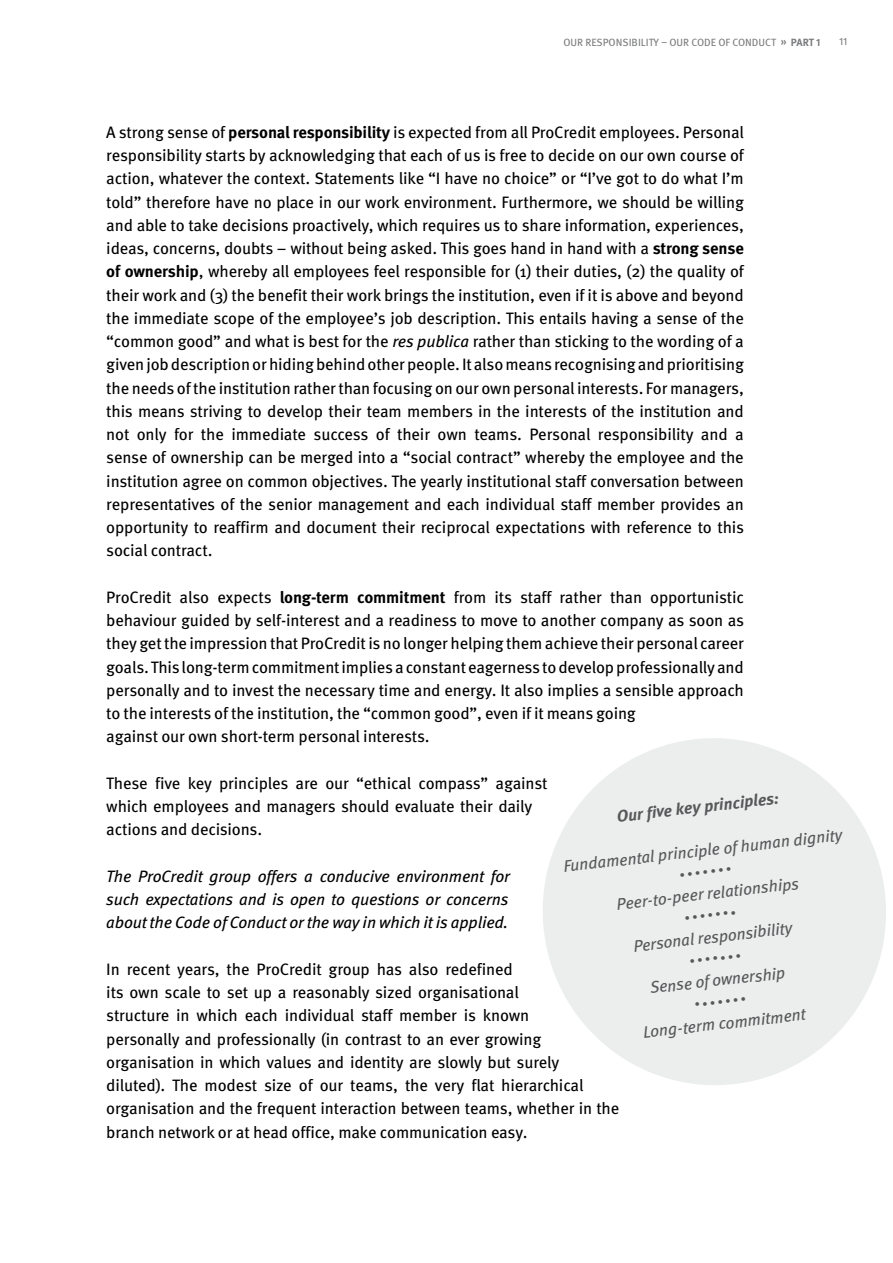
<style>
.page{position:relative;width:893px;height:1263px;background:#fff}
.page>*{position:absolute;margin:0;border:0;box-sizing:border-box;transform-origin:0 0}
.t1{font:16.5px/23.2px "Meta Pro";letter-spacing:-.01em;color:#000}
.t2{font:italic 16.5px/23.2px "Meta Pro";letter-spacing:-.01em;color:#000;text-align:justify}
.t3{font:italic 16.5px "Meta Pro";color:#58585a}
.t4{font:italic 700 16.5px "Meta Pro";color:#58585a}
.t5{font:10.5px "Meta Pro";color:#7b7c7e}
.t6{font:italic 10.5px "Meta Pro";color:#58585a}
.s1{font-weight:700}
.s2{font-style:italic}
</style>
<div class="page">
<svg style="left:543px;top:738px;width:343px;height:347px;fill:#eceded"></svg>
<p class="t5" style="left:563px;top:35px;width:259px">OUR RESPONSIBILITY – OUR CODE OF CONDUCT <span class="s1">» PART 1</span></p>
<p class="t5" style="left:839px;top:35px;width:10px">11</p>
<p class="t1" style="left:106px;top:121px;width:639px;text-align:justify">A strong sense of <span class="s1">personal responsibility</span> is expected from all ProCredit employees. Personal responsibility starts by acknowledging that each of us is free to decide on our own course of action, whatever the context. Statements like “I have no choice” or “I’ve got to do what I’m told” therefore have no place in our work environment. Furthermore, we should be willing and able to take decisions proactively, which requires us to share information, experiences, ideas, concerns, doubts – without being asked. This goes hand in hand with a <span class="s1">strong sense of ownership</span>, whereby all employees feel responsible for (1) their duties, (2) the quality of their work and (3) the benefit their work brings the institution, even if it is above and beyond the immediate scope of the employee’s job description. This entails having a sense of the “common good” and what is best for the <span class="s2">res publica</span> rather than sticking to the wording of a given job description or hiding behind other people. It also means recognising and prioritising the needs of the institution rather than focusing on our own personal interests. For managers, this means striving to develop their team members in the interests of the institution and not only for the immediate success of their own teams. Personal responsibility and a sense of ownership can be merged into a “social contract” whereby the employee and the institution agree on common objectives. The yearly institutional staff conversation between representatives of the senior management and each individual staff member provides an opportunity to reaffirm and document their reciprocal expectations with reference to this social contract.</p>
<p class="t1" style="left:106px;top:586px;width:639px">ProCredit also expects <span class="s1">long-term commitment</span> from its staff rather than opportunistic behaviour guided by self-interest and a readiness to move to another company as soon as they get the impression that ProCredit is no longer helping them achieve their personal career goals. This long-term commitment implies a constant eagerness to develop professionally and personally and to invest the necessary time and energy. It also implies a sensible approach to the interests of the institution, the “common good”, even if it means going<br>against our own short-term personal interests.</p>
<p class="t1" style="left:106px;top:772px;width:443px">These five key principles are our “ethical compass” against which employees and managers should evaluate their daily actions and decisions.</p>
<p class="t2" style="left:106px;top:865px;width:405px">The ProCredit group offers a conducive environment for such expectations and is open to questions or concerns about the Code of Conduct or the way in which it is applied.</p>
<p class="t1" style="left:106px;top:958px;width:515px">In recent years, the ProCredit group has also redefined<br>its own scale to set up a reasonably sized organisational<br>structure in which each individual staff member is known<br>personally and professionally (in contrast to an ever growing organisation in which values and identity are slowly but surely diluted). The modest size of our teams, the very flat hierarchical organisation and the frequent interaction between teams, whether in the branch network or at head office, make communication easy.</p>
<p class="t4" style="left:616px;top:805px;width:165px;rotate:-6deg">Our five key principles:</p>
<p class="t3" style="left:562px;top:855px;width:282px;rotate:-6deg">Fundamental principle of human dignity</p>
<p class="t6" style="left:679px;top:868px;width:53px;rotate:-6deg">• • • • • • •</p>
<p class="t3" style="left:615px;top:893px;width:185px;rotate:-6deg">Peer-to-peer relationships</p>
<p class="t6" style="left:684px;top:911px;width:53px;rotate:-6deg">• • • • • • •</p>
<p class="t3" style="left:632px;top:935px;width:161px;rotate:-6deg">Personal responsibility</p>
<p class="t6" style="left:689px;top:955px;width:53px;rotate:-6deg">• • • • • • •</p>
<p class="t3" style="left:649px;top:977px;width:137px;rotate:-6deg">Sense of ownership</p>
<p class="t6" style="left:694px;top:998px;width:53px;rotate:-6deg">• • • • • • •</p>
<p class="t3" style="left:642px;top:1021px;width:165px;rotate:-6deg">Long-term commitment</p>
</div>
